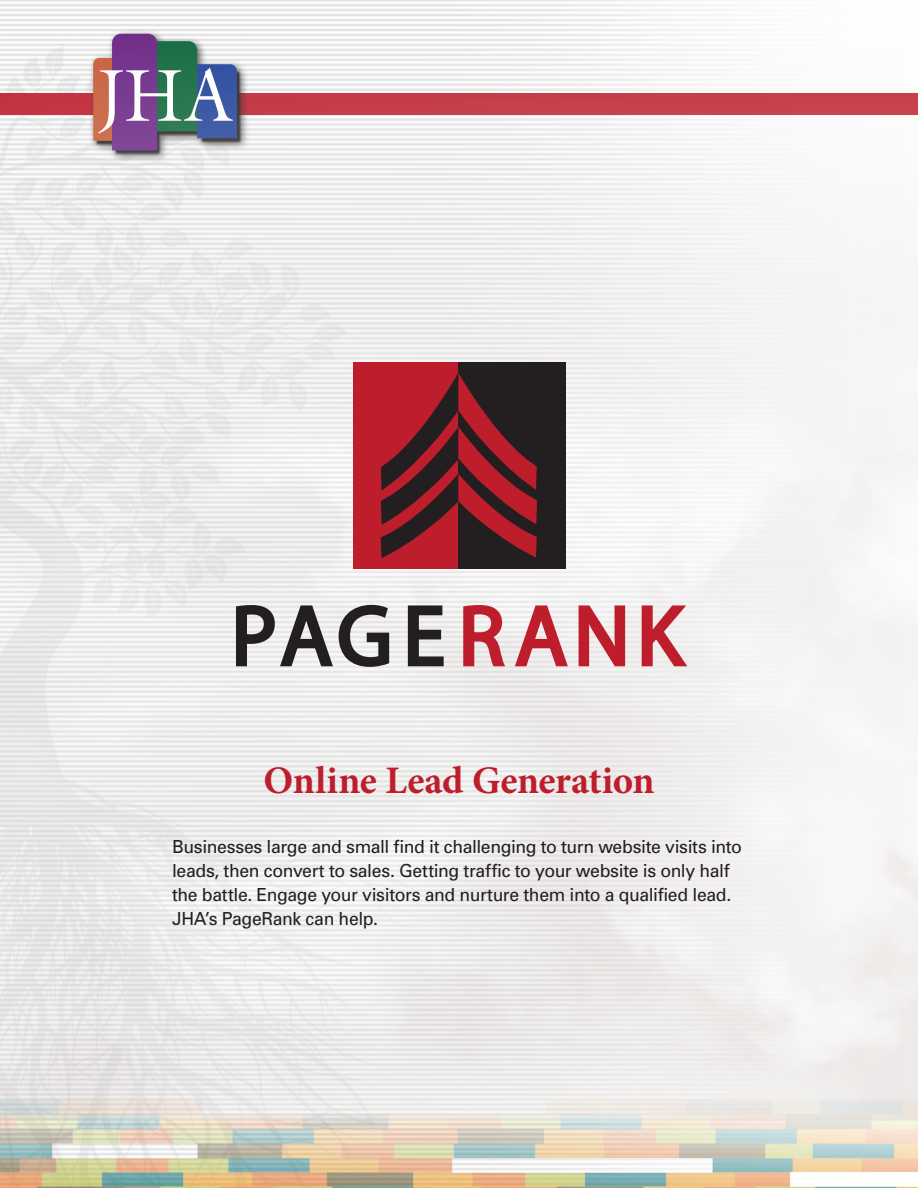
<style>
.page{position:relative;width:918px;height:1188px;background:#fff}
.page>*{position:absolute;margin:0;border:0;box-sizing:border-box;transform-origin:0 0}
.t1{font:74.1px "Galliard";color:#fff;scale:.9 1}
.t2{font:700 39px "Minion Pro";letter-spacing:-.01em;color:#be1d2c}
.t3{font:18px/24px "Univers";letter-spacing:-.02em;color:#231f20}
</style>
<div class="page">
<img style="left:0;top:1120px;width:918px;height:68px">
<img style="left:0;top:0;width:918px;height:1120px">
<svg style="left:234px;top:603px;width:158px;height:66px"></svg>
<svg style="left:406px;top:604px;width:39px;height:64px;background:#7e7c7c"></svg>
<svg style="left:461px;top:603px;width:109px;height:65px"></svg>
<svg style="left:577px;top:604px;width:50px;height:64px"></svg>
<svg style="left:640px;top:604px;width:51px;height:64px"></svg>
<div style="left:353px;top:362px;width:211px;height:207px;background:#be1d2c"></div>
<div style="left:458px;top:362px;width:108px;height:207px;background:#231f20"></div>
<svg style="left:381px;top:373px;width:156px;height:185px"></svg>
<h1 class="t1" style="left:97px;top:48px;width:150px">JHA</h1>
<h2 class="t2" style="left:263px;top:753px;width:393px">Online Lead Generation</h2>
<p class="t3" style="left:172px;top:834px;width:571px">Businesses large and small find it challenging to turn website visits into leads, then convert to sales. Getting traffic to your website is only half the battle. Engage your visitors and nurture them into a qualified lead.<br>JHA’s PageRank can help.</p>
</div>
